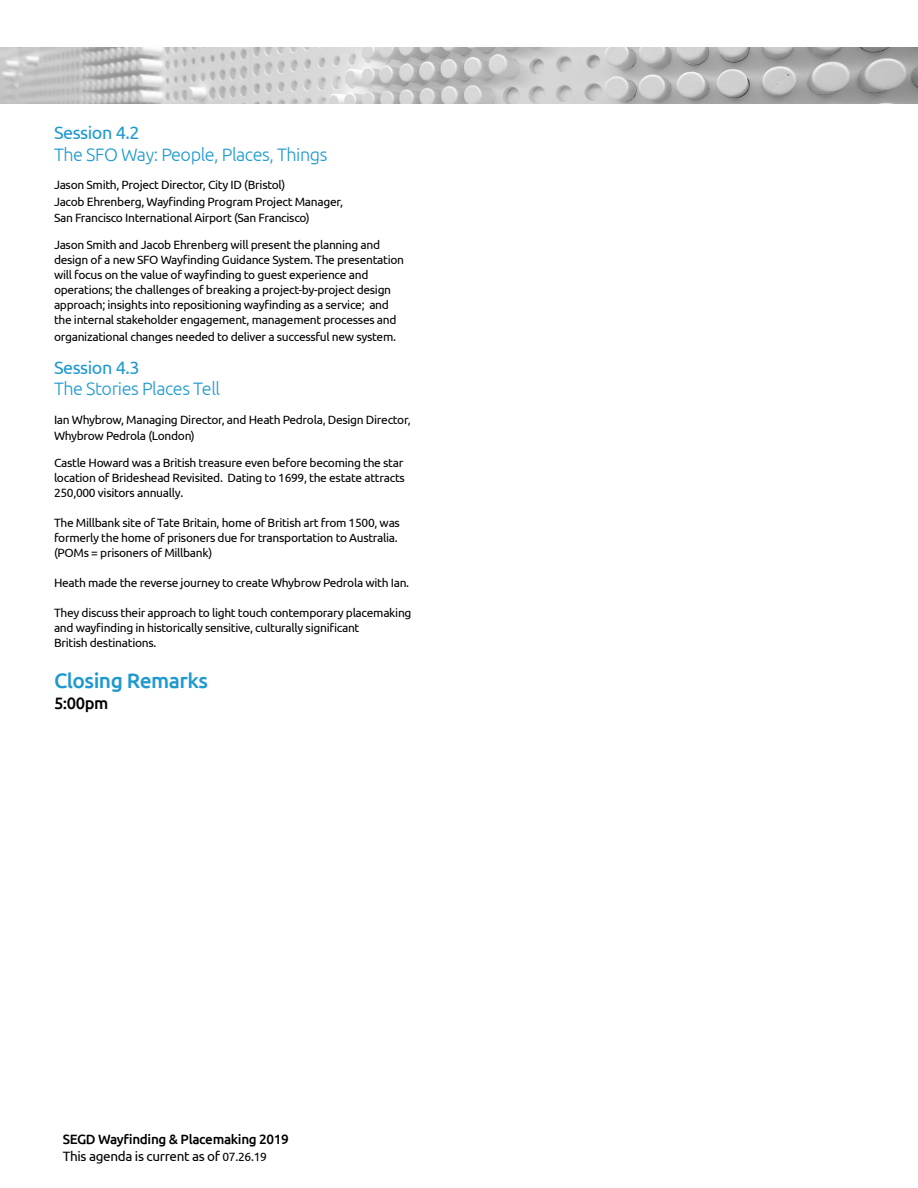
<style>
.page{position:relative;width:918px;height:1188px;background:#fff}
.page>*{position:absolute;margin:0;border:0;box-sizing:border-box;transform-origin:0 0}
.t1{font:500 21px "Ubuntu";letter-spacing:-.025em;color:#1e99cf}
.t2{font:300 18px "Ubuntu";letter-spacing:-.025em;color:#1e99cf}
.t3{font:18px "Ubuntu";letter-spacing:-.025em;color:#1e99cf}
.t4{font:500 16.5px "Ubuntu";color:#000}
.t5{font:13.5px "Ubuntu";letter-spacing:-.025em;color:#000}
.t6{font:500 13.5px "Ubuntu";letter-spacing:-.025em;color:#000}
.t7{font:12px/15px "Ubuntu";letter-spacing:-.025em;color:#000}
.s1{font-size:12px}
</style>
<div class="page">
<img style="left:0;top:48px;width:918px;height:56px">
<p class="t3" style="left:54px;top:122px;width:87px">Session 4.2</p>
<p class="t2" style="left:54px;top:144px;width:275px">The SFO Way: People, Places, Things</p>
<p class="t7" style="left:54px;top:177px;width:233px">Jason Smith, Project Director, City ID (Bristol)</p>
<p class="t7" style="left:54px;top:194px;width:291px">Jacob Ehrenberg, Wayfinding Program Project Manager,</p>
<p class="t7" style="left:54px;top:210px;width:257px">San Francisco International Airport (San Francisco)</p>
<p class="t7" style="left:54px;top:237px;width:352px">Jason Smith and Jacob Ehrenberg will present the planning and design of a new SFO Wayfinding Guidance System. The presentation will focus on the value of wayfinding to guest experience and operations; the challenges of breaking a project-by-project design approach; insights into repositioning wayfinding as a service; and the internal stakeholder engagement, management processes and</p>
<p class="t7" style="left:54px;top:329px;width:343px">organizational changes needed to deliver a successful new system.</p>
<p class="t3" style="left:54px;top:357px;width:87px">Session 4.3</p>
<p class="t2" style="left:54px;top:378px;width:168px">The Stories Places Tell</p>
<p class="t7" style="left:54px;top:411px;width:358px;line-height:16.5px">Ian Whybrow, Managing Director, and Heath Pedrola, Design Director,<br>Whybrow Pedrola (London)</p>
<p class="t7" style="left:54px;top:455px;width:352px">Castle Howard was a British treasure even before becoming the star location of Brideshead Revisited. Dating to 1699, the estate attracts<br>250,000 visitors annually.</p>
<p class="t7" style="left:54px;top:515px;width:347px">The Millbank site of Tate Britain, home of British art from 1500, was formerly the home of prisoners due for transportation to Australia. (POMs = prisoners of Millbank)</p>
<p class="t7" style="left:54px;top:575px;width:357px">Heath made the reverse journey to create Whybrow Pedrola with Ian.</p>
<p class="t7" style="left:54px;top:605px;width:359px">They discuss their approach to light touch contemporary placemaking and wayfinding in historically sensitive, culturally significant<br>British destinations.</p>
<p class="t1" style="left:54px;top:667px;width:156px">Closing Remarks</p>
<p class="t4" style="left:54px;top:692px;width:56px">5:00pm</p>
<p class="t6" style="left:63px;top:1131px;width:228px">SEGD Wayfinding &amp; Placemaking 2019</p>
<p class="t5" style="left:63px;top:1148px;width:206px">This agenda is current as of <span class="s1">07.26.19</span></p>
</div>
